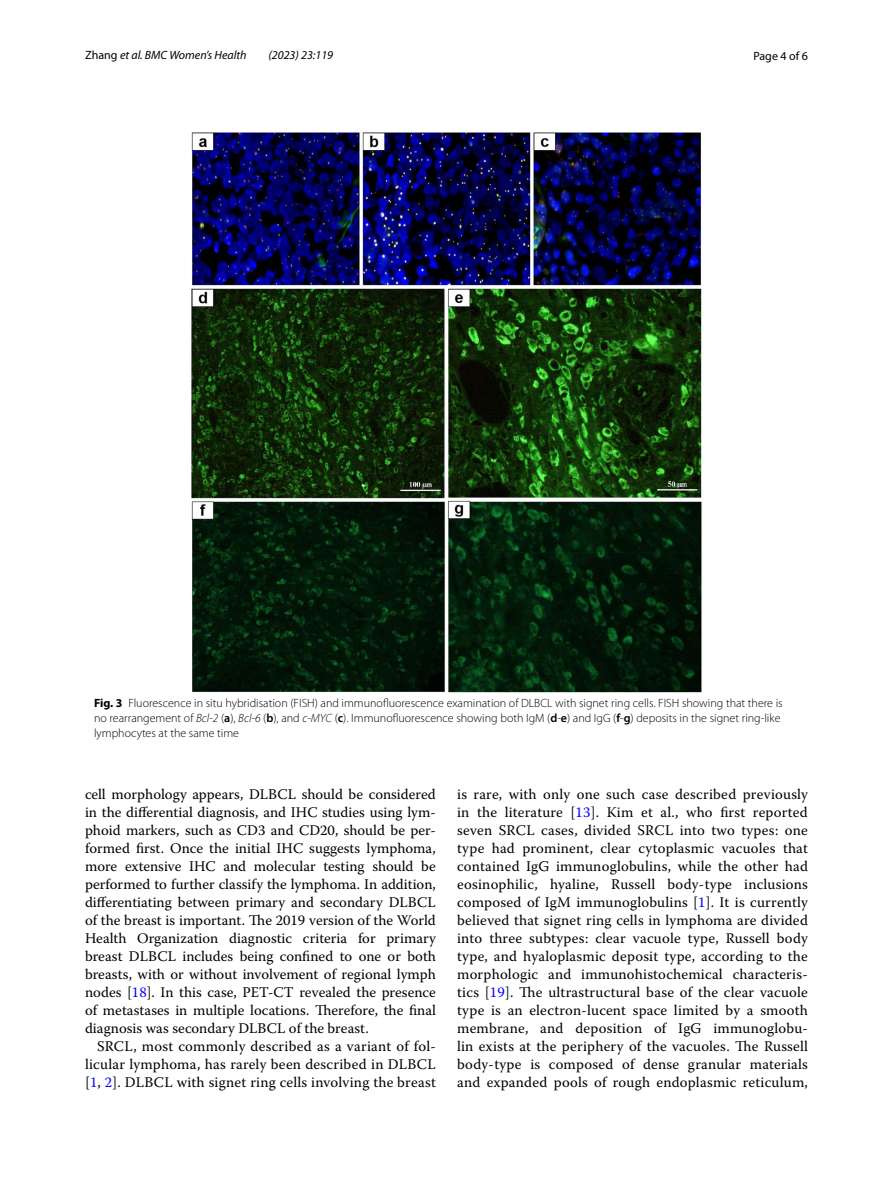
<style>
.page{position:relative;width:893px;height:1187px;background:#fff}
.page>*{position:absolute;margin:0;border:0;box-sizing:border-box;transform-origin:0 0}
.t1{font:14.7px/18px "Warnock Pro";letter-spacing:.015em;color:#000;text-align:justify}
.t2{font:300 12px/15px "Myriad Pro";color:#000}
.t3{font:italic 12px "Myriad Pro";color:#000}
.t4{font:12px "Myriad Pro";color:#000}
.s1{font-style:normal}
.s2{font-weight:700}
.s3{font-style:italic}
.s4{font-weight:600}
.s5{color:#00f}
</style>
<div class="page">
<img style="left:191px;top:133px;width:511px;height:559px">
<p class="t3" style="left:85px;top:48px;width:163px"><span class="s1">Zhang</span> et al. BMC Women’s Health</p>
<p class="t3" style="left:269px;top:48px;width:66px">(2023) 23:119</p>
<p class="t4" style="left:753px;top:48px;width:56px">Page 4 of 6</p>
<p class="t2" style="left:94px;top:695px;width:690px"><span class="s2">Fig. 3</span> Fluorescence in situ hybridisation (FISH) and immunofluorescence examination of DLBCL with signet ring cells. FISH showing that there is no rearrangement of <span class="s3">Bcl-2</span> (<span class="s4">a</span>), <span class="s3">Bcl-6</span> (<span class="s4">b</span>), and <span class="s3">c-MYC</span> (<span class="s4">c</span>). Immunofluorescence showing both IgM (<span class="s4">d</span>-<span class="s4">e</span>) and IgG (<span class="s4">f</span>-<span class="s4">g</span>) deposits in the signet ring-like lymphocytes at the same time</p>
<p class="t1" style="left:85px;top:785px;width:352px">cell morphology appears, DLBCL should be considered in the differential diagnosis, and IHC studies using lym&shy;phoid markers, such as CD3 and CD20, should be per&shy;formed first. Once the initial IHC suggests lymphoma, more extensive IHC and molecular testing should be performed to further classify the lymphoma. In addition, differentiating between primary and secondary DLBCL of the breast is important. The 2019 version of the World Health Organization diagnostic criteria for primary breast DLBCL includes being confined to one or both breasts, with or without involvement of regional lymph nodes [<span class="s5">18</span>]. In this case, PET-CT revealed the presence of metastases in multiple locations. Therefore, the final diagnosis was secondary DLBCL of the breast.</p>
<p class="t1" style="left:85px;top:1037px;width:352px;text-indent:12px">SRCL, most commonly described as a variant of fol&shy;licular lymphoma, has rarely been described in DLBCL [<span class="s5">1</span>, <span class="s5">2</span>]. DLBCL with signet ring cells involving the breast</p>
<p class="t1" style="left:457px;top:785px;width:352px">is rare, with only one such case described previously in the literature [<span class="s5">13</span>]. Kim et al., who first reported seven SRCL cases, divided SRCL into two types: one type had prominent, clear cytoplasmic vacuoles that contained IgG immunoglobulins, while the other had eosinophilic, hyaline, Russell body-type inclusions composed of IgM immunoglobulins [<span class="s5">1</span>]. It is currently believed that signet ring cells in lymphoma are divided into three subtypes: clear vacuole type, Russell body type, and hyaloplasmic deposit type, according to the morphologic and immunohistochemical characteris&shy;tics [<span class="s5">19</span>]. The ultrastructural base of the clear vacuole type is an electron-lucent space limited by a smooth membrane, and deposition of IgG immunoglobu&shy;lin exists at the periphery of the vacuoles. The Russell body-type is composed of dense granular materials and expanded pools of rough endoplasmic reticulum,</p>
</div>
